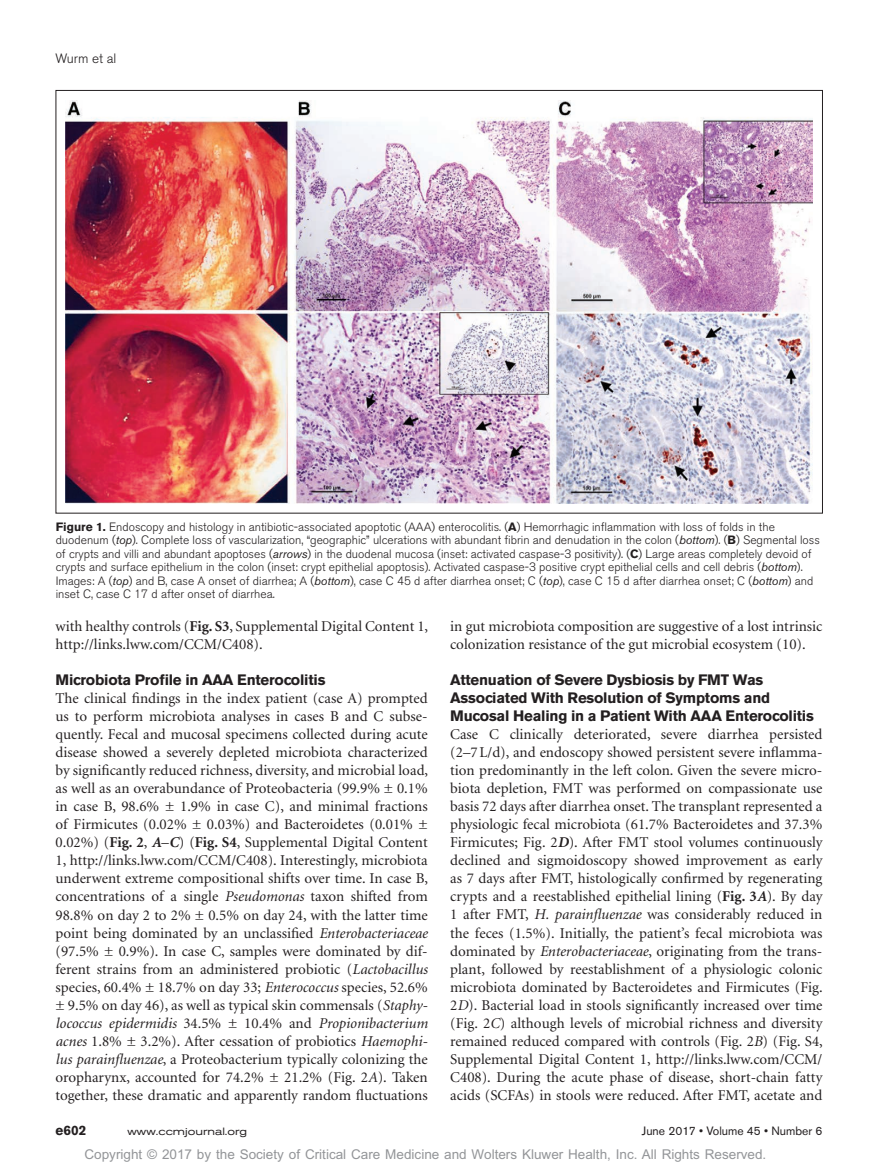
<style>
.page{position:relative;width:878px;height:1175px;background:#fff}
.page>*{position:absolute;margin:0;border:0;box-sizing:border-box;transform-origin:0 0}
.t1{font:15px/18px "Minion";color:#231f20}
.t2{font:700 15px/18px "Akzidenz Grotesk BE";letter-spacing:-.015em;color:#231f20}
.t3{font:13.5px "Arial MT Std";color:#939598}
.t4{font:300 13.5px "Akzidenz Grotesk BE";color:#231f20}
.t5{font:700 13.5px "Akzidenz Grotesk BE";color:#231f20}
.t6{font:300 12px/13.5px "Akzidenz Grotesk BE";color:#231f20}
.t7{font:12px "Akzidenz Grotesk BE";color:#231f20}
.t8{font:expanded 10.5px "Akzidenz Grotesk BE";color:#231f20}
.s1{font-weight:700}
.s2{font-weight:400;font-style:italic}
.s3{font-weight:700;font-style:italic}
.s4{font-style:italic}
</style>
<div class="page">
<img style="left:55px;top:90px;width:768px;height:424px">
<p class="t4" style="left:56px;top:51px;width:62px">Wurm et al</p>
<p class="t6" style="left:56px;top:520px;width:765px"><span class="s1">Figure 1.</span> Endoscopy and histology in antibiotic-associated apoptotic (AAA) enterocolitis. (<span class="s1">A</span>) Hemorrhagic inflammation with loss of folds in the duodenum (<span class="s2">top</span>). Complete loss of vascularization, “geographic” ulcerations with abundant fibrin and denudation in the colon (<span class="s2">bottom</span>). (<span class="s1">B</span>) Segmental loss of crypts and villi and abundant apoptoses (<span class="s2">arrows</span>) in the duodenal mucosa (inset: activated caspase-3 positivity). (<span class="s1">C</span>) Large areas completely devoid of crypts and surface epithelium in the colon (inset: crypt epithelial apoptosis). Activated caspase-3 positive crypt epithelial cells and cell debris (<span class="s2">bottom</span>).<br>Images: A (<span class="s2">top</span>) and B, case A onset of diarrhea; A (<span class="s2">bottom</span>), case C 45 d after diarrhea onset; C (<span class="s2">top</span>), case C 15 d after diarrhea onset; C (<span class="s2">bottom</span>) and inset C, case C 17 d after onset of diarrhea.</p>
<p class="t1" style="left:56px;top:617px;width:374px">with healthy controls (<span class="s1">Fig. S3</span>, Supplemental Digital Content 1, http://links.lww.com/CCM/C408).</p>
<p class="t2" style="left:56px;top:671px;width:271px">Microbiota Profile in AAA Enterocolitis</p>
<p class="t1" style="left:56px;top:690px;width:374px;text-align:justify">The clinical findings in the index patient (case A) prompted us to perform microbiota analyses in cases B and C subse&shy;quently. Fecal and mucosal specimens collected during acute disease showed a severely depleted microbiota characterized by significantly reduced richness, diversity, and microbial load, as well as an overabundance of Proteobacteria (99.9% ± 0.1% in case B, 98.6% ± 1.9% in case C), and minimal fractions of Firmicutes (0.02% ± 0.03%) and Bacteroidetes (0.01% ± 0.02%) (<span class="s1">Fig. 2</span>, <span class="s3">A</span>–<span class="s3">C</span>) (<span class="s1">Fig. S4</span>, Supplemental Digital Content 1, http://links.lww.com/CCM/C408). Interestingly, microbiota underwent extreme compositional shifts over time. In case B, concentrations of a single <span class="s4">Pseudomonas</span> taxon shifted from 98.8% on day 2 to 2% ± 0.5% on day 24, with the latter time point being dominated by an unclassified <span class="s4">Enterobacteriaceae </span>(97.5% ± 0.9%). In case C, samples were dominated by dif&shy;ferent strains from an administered probiotic (<span class="s4">Lactobacillus </span>species, 60.4% ± 18.7% on day 33; <span class="s4">Enterococcus</span> species, 52.6% ± 9.5% on day 46), as well as typical skin commensals (<span class="s4">Staphy&shy;lococcus epidermidis</span> 34.5% ± 10.4% and <span class="s4">Propionibacterium acnes</span> 1.8% ± 3.2%). After cessation of probiotics <span class="s4">Haemophi&shy;lus parainfluenzae</span>, a Proteobacterium typically colonizing the oropharynx, accounted for 74.2% ± 21.2% (Fig. 2<span class="s4">A</span>). Taken together, these dramatic and apparently random fluctuations</p>
<p class="t1" style="left:450px;top:617px;width:374px">in gut microbiota composition are suggestive of a lost intrinsic colonization resistance of the gut microbial ecosystem (10).</p>
<p class="t2" style="left:450px;top:671px;width:365px">Attenuation of Severe Dysbiosis by FMT Was<br>Associated With Resolution of Symptoms and<br>Mucosal Healing in a Patient With AAA Enterocolitis</p>
<p class="t1" style="left:450px;top:726px;width:374px;text-align:justify">Case C clinically deteriorated, severe diarrhea persisted (2–7L/d), and endoscopy showed persistent severe inflamma&shy;tion predominantly in the left colon. Given the severe micro&shy;biota depletion, FMT was performed on compassionate use basis 72 days after diarrhea onset. The transplant represented a physiologic fecal microbiota (61.7% Bacteroidetes and 37.3% Firmicutes; Fig. 2<span class="s3">D</span>). After FMT stool volumes continuously declined and sigmoidoscopy showed improvement as early as 7 days after FMT, histologically confirmed by regenerating crypts and a reestablished epithelial lining (<span class="s1">Fig. 3</span><span class="s3">A</span>). By day 1 after FMT, <span class="s4">H. parainfluenzae</span> was considerably reduced in the feces (1.5%). Initially, the patient’s fecal microbiota was dominated by <span class="s4">Enterobacteriaceae</span>, originating from the trans&shy;plant, followed by reestablishment of a physiologic colonic microbiota dominated by Bacteroidetes and Firmicutes (Fig.<br>2<span class="s4">D</span>). Bacterial load in stools significantly increased over time (Fig. 2<span class="s4">C</span>) although levels of microbial richness and diversity remained reduced compared with controls (Fig. 2<span class="s4">B</span>) (Fig. S4, Supplemental Digital Content 1, http://links.lww.com/CCM/ C408). During the acute phase of disease, short-chain fatty acids (SCFAs) in stools were reduced. After FMT, acetate and</p>
<p class="t5" style="left:56px;top:1122px;width:32px">e602</p>
<p class="t8" style="left:128px;top:1125px;width:121px">www.ccmjournal.org</p>
<p class="t7" style="left:642px;top:1123px;width:182px">June 2017 • Volume 45 • Number 6</p>
<p class="t3" style="left:84px;top:1146px;width:683px">Copyright © 2017 by the Society of Critical Care Medicine and Wolters Kluwer Health, Inc. All Rights Reserved.</p>
</div>
